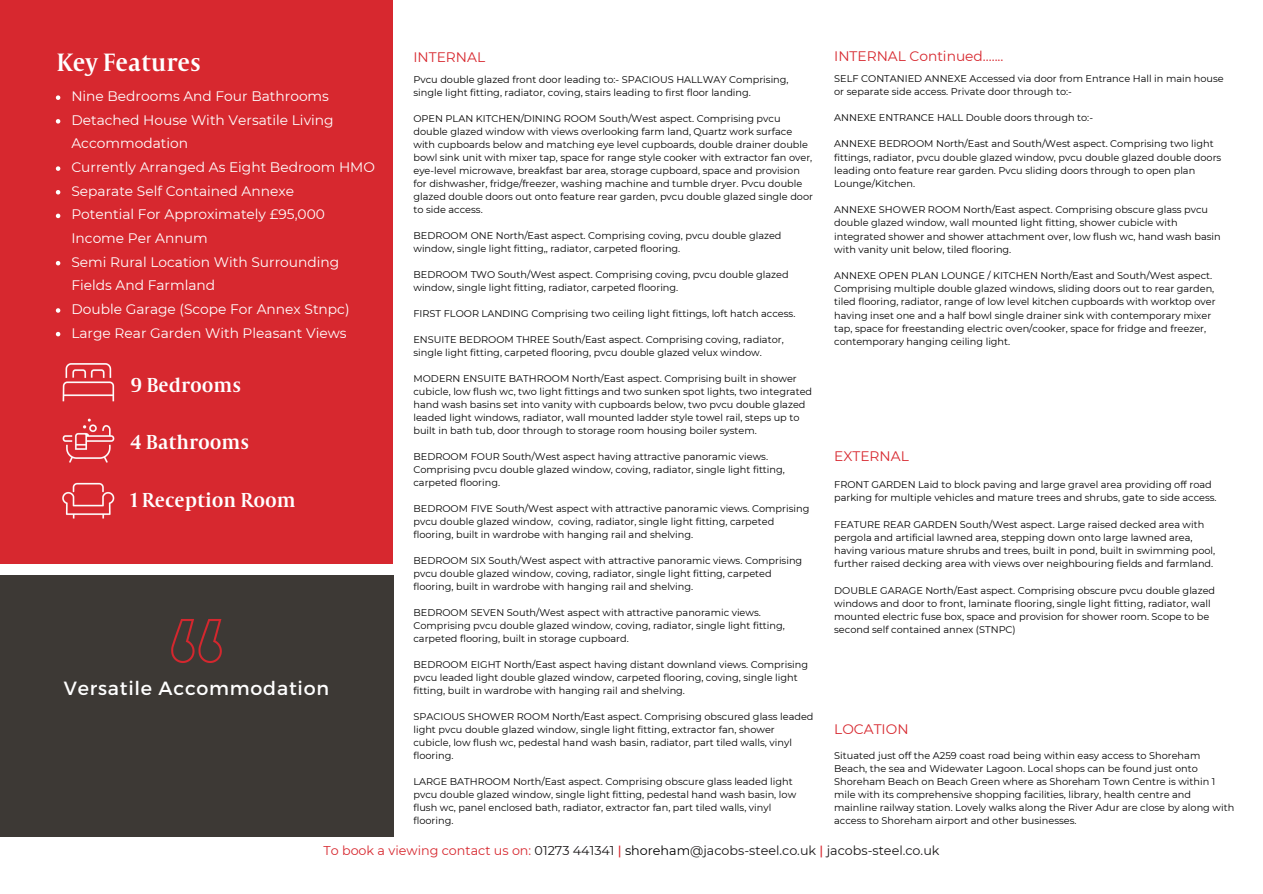
<style>
.page{position:relative;width:1263px;height:894px;background:#fff}
.page>*{position:absolute;margin:0;border:0;box-sizing:border-box;transform-origin:0 0}
.t1{font:27.6px "Capitolium Road";color:#fff}
.t2{font:22.2px "Capitolium Road";color:#fff}
.t3{font:19.05px "Montserrat";letter-spacing:.04em;color:#fff}
.t4{font:13.8px/23.7px "Montserrat";color:#fff}
.t5{font:13.8px "Montserrat";color:#d7282f}
.t6{font:12.75px "Montserrat";color:#191718}
.t7{font:9.75px/13px "Montserrat";color:#000}
.s1{color:#d7282f}
.s2{font-weight:500;color:#d7282f}
.s3{color:#000}
</style>
<div class="page">
<div style="left:0;top:0;width:393px;height:563px;background:#d7282f"></div>
<img style="left:62px;top:482px;width:53px;height:37px">
<img style="left:62px;top:418px;width:53px;height:45px">
<img style="left:62px;top:363px;width:53px;height:39px">
<div style="left:0;top:575px;width:393px;height:261px;background:#3d3935"></div>
<img style="left:171px;top:619px;width:51px;height:44px">
<svg style="left:56px;top:95px;width:4px;height:5px"></svg>
<svg style="left:56px;top:119px;width:4px;height:4px"></svg>
<svg style="left:56px;top:166px;width:4px;height:5px"></svg>
<svg style="left:56px;top:190px;width:4px;height:4px"></svg>
<svg style="left:56px;top:213px;width:4px;height:5px"></svg>
<svg style="left:56px;top:261px;width:4px;height:4px"></svg>
<svg style="left:56px;top:308px;width:4px;height:4px"></svg>
<svg style="left:56px;top:332px;width:4px;height:4px"></svg>
<p class="t1" style="left:57px;top:53px;width:146px">Key Features</p>
<p class="t4" style="left:71px;top:84px;width:259px">Nine Bedrooms And Four Bathrooms</p>
<p class="t4" style="left:71px;top:108px;width:264px">Detached House With Versatile Living<br>Accommodation</p>
<p class="t4" style="left:71px;top:155px;width:305px">Currently Arranged As Eight Bedroom HMO</p>
<p class="t4" style="left:71px;top:179px;width:224px">Separate Self Contained Annexe</p>
<p class="t4" style="left:71px;top:202px;width:255px">Potential For Approximately £95,000<br>Income Per Annum</p>
<p class="t4" style="left:71px;top:250px;width:269px">Semi Rural Location With Surrounding<br>Fields And Farmland</p>
<p class="t4" style="left:71px;top:297px;width:280px">Double Garage (Scope For Annex Stnpc)</p>
<p class="t4" style="left:71px;top:320px;width:277px">Large Rear Garden With Pleasant Views</p>
<p class="t2" style="left:130px;top:377px;width:112px">9 Bedrooms</p>
<p class="t2" style="left:130px;top:435px;width:120px">4 Bathrooms</p>
<p class="t2" style="left:130px;top:492px;width:167px">1 Reception Room</p>
<p class="t3" style="left:64px;top:675px;width:267px">Versatile Accommodation</p>
<p class="t5" style="left:413px;top:49px;width:73px">INTERNAL</p>
<p class="t5" style="left:834px;top:47px;width:171px">INTERNAL Continued.......</p>
<h5 class="t7" style="left:834px;top:71px;width:391px">SELF CONTANIED ANNEXE Accessed via door from Entrance Hall in main house or separate side access. Private door through to:-</h5>
<p class="t7" style="left:834px;top:111px;width:260px">ANNEXE ENTRANCE HALL Double doors through to:-</p>
<p class="t7" style="left:834px;top:137px;width:389px">ANNEXE BEDROOM North/East and South/West aspect. Comprising two light fittings, radiator, pvcu double glazed window, pvcu double glazed double doors leading onto feature rear garden. Pvcu sliding doors through to open plan Lounge/Kitchen.</p>
<p class="t7" style="left:834px;top:203px;width:388px">ANNEXE SHOWER ROOM North/East aspect. Comprising obscure glass pvcu double glazed window, wall mounted light fitting, shower cubicle with integrated shower and shower attachment over, low flush wc, hand wash basin with vanity unit below, tiled flooring.</p>
<p class="t7" style="left:834px;top:269px;width:383px">ANNEXE OPEN PLAN LOUNGE / KITCHEN North/East and South/West aspect.<br>Comprising multiple double glazed windows, sliding doors out to rear garden, tiled flooring, radiator, range of low level kitchen cupboards with worktop over having inset one and a half bowl single drainer sink with contemporary mixer tap, space for freestanding electric oven/cooker, space for fridge and freezer, contemporary hanging ceiling light.</p>
<p class="t7" style="left:413px;top:72px;width:377px">Pvcu double glazed front door leading to:- SPACIOUS HALLWAY Comprising, single light fitting, radiator, coving, stairs leading to first floor landing.</p>
<p class="t7" style="left:413px;top:111px;width:401px">OPEN PLAN KITCHEN/DINING ROOM South/West aspect. Comprising pvcu double glazed window with views overlooking farm land, Quartz work surface with cupboards below and matching eye level cupboards, double drainer double bowl sink unit with mixer tap, space for range style cooker with extractor fan over, eye-level microwave, breakfast bar area, storage cupboard, space and provision for dishwasher, fridge/freezer, washing machine and tumble dryer. Pvcu double glazed double doors out onto feature rear garden, pvcu double glazed single door to side access.</p>
<p class="t7" style="left:413px;top:228px;width:370px">BEDROOM ONE North/East aspect. Comprising coving, pvcu double glazed window, single light fitting,, radiator, carpeted flooring.</p>
<p class="t7" style="left:413px;top:267px;width:377px">BEDROOM TWO South/West aspect. Comprising coving, pvcu double glazed window, single light fitting, radiator, carpeted flooring.</p>
<p class="t7" style="left:413px;top:306px;width:383px">FIRST FLOOR LANDING Comprising two ceiling light fittings, loft hatch access.</p>
<p class="t7" style="left:413px;top:332px;width:372px">ENSUITE BEDROOM THREE South/East aspect. Comprising coving, radiator, single light fitting, carpeted flooring, pvcu double glazed velux window.</p>
<h2 class="t7" style="left:413px;top:371px;width:400px">MODERN ENSUITE BATHROOM North/East aspect. Comprising built in shower cubicle, low flush wc, two light fittings and two sunken spot lights, two integrated hand wash basins set into vanity with cupboards below, two pvcu double glazed leaded light windows, radiator, wall mounted ladder style towel rail, steps up to built in bath tub, door through to storage room housing boiler system.</h2>
<p class="t7" style="left:413px;top:449px;width:373px">BEDROOM FOUR South/West aspect having attractive panoramic views.<br>Comprising pvcu double glazed window, coving, radiator, single light fitting, carpeted flooring.</p>
<h2 class="t7" style="left:413px;top:501px;width:397px">BEDROOM FIVE South/West aspect with attractive panoramic views. Comprising pvcu double glazed window, coving, radiator, single light fitting, carpeted flooring, built in wardrobe with hanging rail and shelving.</h2>
<p class="t7" style="left:413px;top:553px;width:390px">BEDROOM SIX South/West aspect with attractive panoramic views. Comprising pvcu double glazed window, coving, radiator, single light fitting, carpeted flooring, built in wardrobe with hanging rail and shelving.</p>
<h2 class="t7" style="left:413px;top:605px;width:373px">BEDROOM SEVEN South/West aspect with attractive panoramic views.<br>Comprising pvcu double glazed window, coving, radiator, single light fitting, carpeted flooring, built in storage cupboard.</h2>
<p class="t7" style="left:413px;top:657px;width:396px">BEDROOM EIGHT North/East aspect having distant downland views. Comprising pvcu leaded light double glazed window, carpeted flooring, coving, single light fitting, built in wardrobe with hanging rail and shelving.</p>
<h3 class="t7" style="left:413px;top:709px;width:402px">SPACIOUS SHOWER ROOM North/East aspect. Comprising obscured glass leaded light pvcu double glazed window, single light fitting, extractor fan, shower cubicle, low flush wc, pedestal hand wash basin, radiator, part tiled walls, vinyl flooring.</h3>
<h4 class="t7" style="left:413px;top:774px;width:384px">LARGE BATHROOM North/East aspect. Comprising obscure glass leaded light pvcu double glazed window, single light fitting, pedestal hand wash basin, low flush wc, panel enclosed bath, radiator, extractor fan, part tiled walls, vinyl flooring.</h4>
<p class="t5" style="left:834px;top:447px;width:76px">EXTERNAL</p>
<h4 class="t7" style="left:834px;top:478px;width:384px">FRONT GARDEN Laid to block paving and large gravel area providing off road parking for multiple vehicles and mature trees and shrubs, gate to side access.</h4>
<p class="t7" style="left:834px;top:517px;width:383px">FEATURE REAR GARDEN South/West aspect. Large raised decked area with pergola and artificial lawned area, stepping down onto large lawned area, having various mature shrubs and trees, built in pond, built in swimming pool, further raised decking area with views over neighbouring fields and farmland.</p>
<p class="t7" style="left:834px;top:583px;width:382px">DOUBLE GARAGE North/East aspect. Comprising obscure pvcu double glazed windows and door to front, laminate flooring, single light fitting, radiator, wall mounted electric fuse box, space and provision for shower room. Scope to be second self contained annex (STNPC)</p>
<h4 class="t5" style="left:834px;top:720px;width:76px">LOCATION</h4>
<p class="t7" style="left:834px;top:748px;width:402px">Situated just off the A259 coast road being within easy access to Shoreham Beach, the sea and Widewater Lagoon. Local shops can be found just onto Shoreham Beach on Beach Green where as Shoreham Town Centre is within 1 mile with its comprehensive shopping facilities, library, health centre and mainline railway station. Lovely walks along the River Adur are close by along with access to Shoreham airport and other businesses.</p>
<h5 class="t6" style="left:323px;top:842px;width:618px"><span class="s1">To book a viewing contact us on:</span> 01273 441341 <span class="s2">|</span> <span class="s3">shoreham</span>@jacobs-steel.co.uk <span class="s2">|</span> jacobs-steel.co.uk</h5>
</div>
